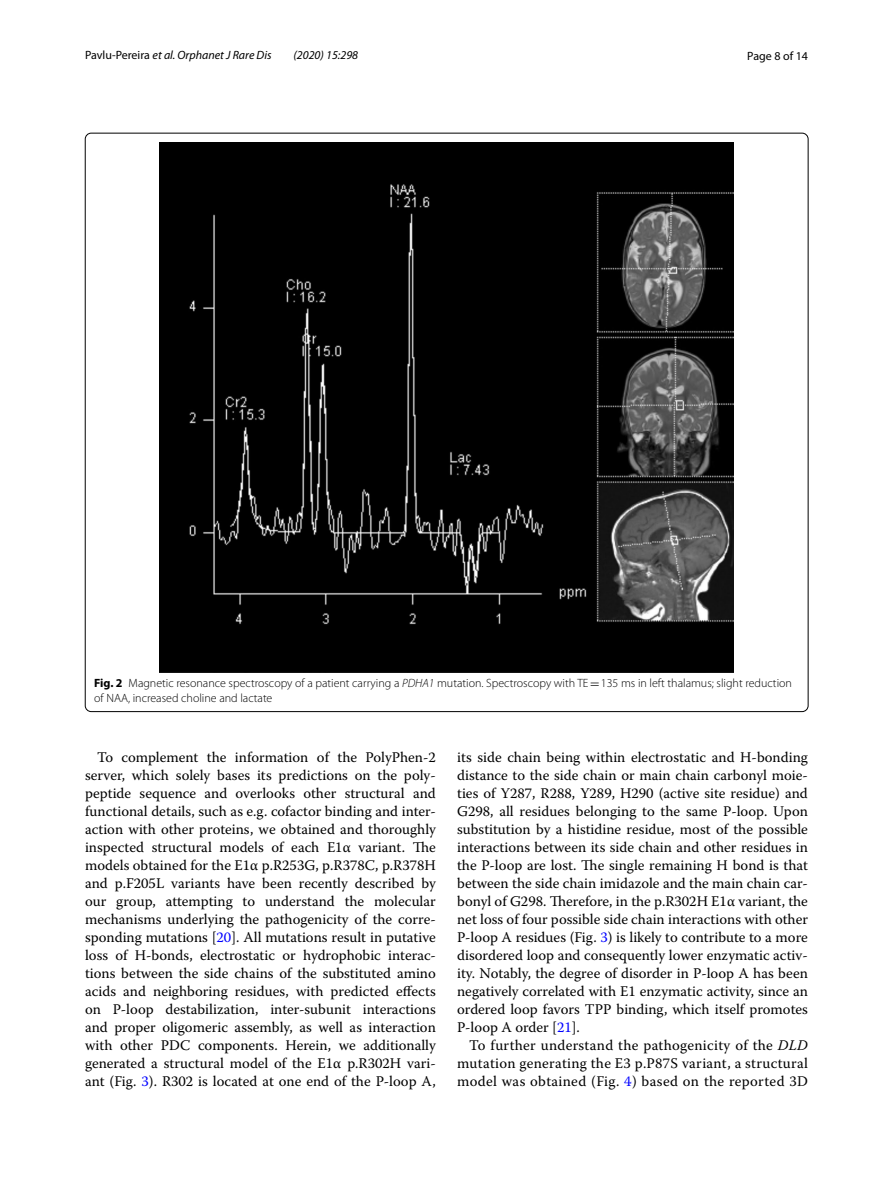
<style>
.page{position:relative;width:893px;height:1187px;background:#fff}
.page>*{position:absolute;margin:0;border:0;box-sizing:border-box;transform-origin:0 0}
.t1{font:14.7px/18px "Warnock Pro";color:#000;text-align:justify}
.t2{font:300 12px/15px "Myriad Pro";color:#000}
.t3{font:italic 12px "Myriad Pro";color:#000}
.t4{font:12px "Myriad Pro";color:#000}
.s1{font-style:normal}
.s2{font-weight:700}
.s3{font-style:italic}
.s4{font-family:"MTSY";font-weight:400}
.s5{color:#00f}
</style>
<div class="page">
<img style="left:160px;top:142px;width:574px;height:530px">
<p class="t3" style="left:85px;top:48px;width:188px"><span class="s1">Pavlu‑Pereira</span> et al. Orphanet J Rare Dis</p>
<p class="t3" style="left:294px;top:48px;width:66px">(2020) 15:298</p>
<p class="t4" style="left:747px;top:48px;width:62px">Page 8 of 14</p>
<p class="t2" style="left:94px;top:676px;width:699px"><span class="s2">Fig. 2</span> Magnetic resonance spectroscopy of a patient carrying a <span class="s3">PDHA1</span> mutation. Spectroscopy with TE<span class="s4">=</span>135 ms in left thalamus; slight reduction of NAA, increased choline and lactate</p>
<p class="t1" style="left:85px;top:747px;width:352px;text-indent:12px">To complement the information of the PolyPhen-2 server, which solely bases its predictions on the poly&shy;peptide sequence and overlooks other structural and functional details, such as e.g. cofactor binding and inter&shy;action with other proteins, we obtained and thoroughly inspected structural models of each E1α variant. The models obtained for the E1α p.R253G, p.R378C, p.R378H and p.F205L variants have been recently described by our group, attempting to understand the molecular mechanisms underlying the pathogenicity of the corre&shy;sponding mutations [<span class="s5">20</span>]. All mutations result in putative loss of H-bonds, electrostatic or hydrophobic interac&shy;tions between the side chains of the substituted amino acids and neighboring residues, with predicted effects on P-loop destabilization, inter-subunit interactions and proper oligomeric assembly, as well as interaction with other PDC components. Herein, we additionally generated a structural model of the E1α p.R302H vari&shy;ant (Fig. <span class="s5">3</span>). R302 is located at one end of the P-loop A,</p>
<p class="t1" style="left:457px;top:747px;width:352px">its side chain being within electrostatic and H-bonding distance to the side chain or main chain carbonyl moie&shy;ties of Y287, R288, Y289, H290 (active site residue) and G298, all residues belonging to the same P-loop. Upon substitution by a histidine residue, most of the possible interactions between its side chain and other residues in the P-loop are lost. The single remaining H bond is that between the side chain imidazole and the main chain car&shy;bonyl of G298. Therefore, in the p.R302H E1α variant, the net loss of four possible side chain interactions with other P-loop A residues (Fig. <span class="s5">3</span>) is likely to contribute to a more disordered loop and consequently lower enzymatic activ&shy;ity. Notably, the degree of disorder in P-loop A has been negatively correlated with E1 enzymatic activity, since an ordered loop favors TPP binding, which itself promotes P-loop A order [<span class="s5">21</span>].</p>
<p class="t1" style="left:457px;top:1035px;width:352px;text-indent:12px">To further understand the pathogenicity of the <span class="s3">DLD </span>mutation generating the E3 p.P87S variant, a structural model was obtained (Fig. <span class="s5">4</span>) based on the reported 3D</p>
</div>
